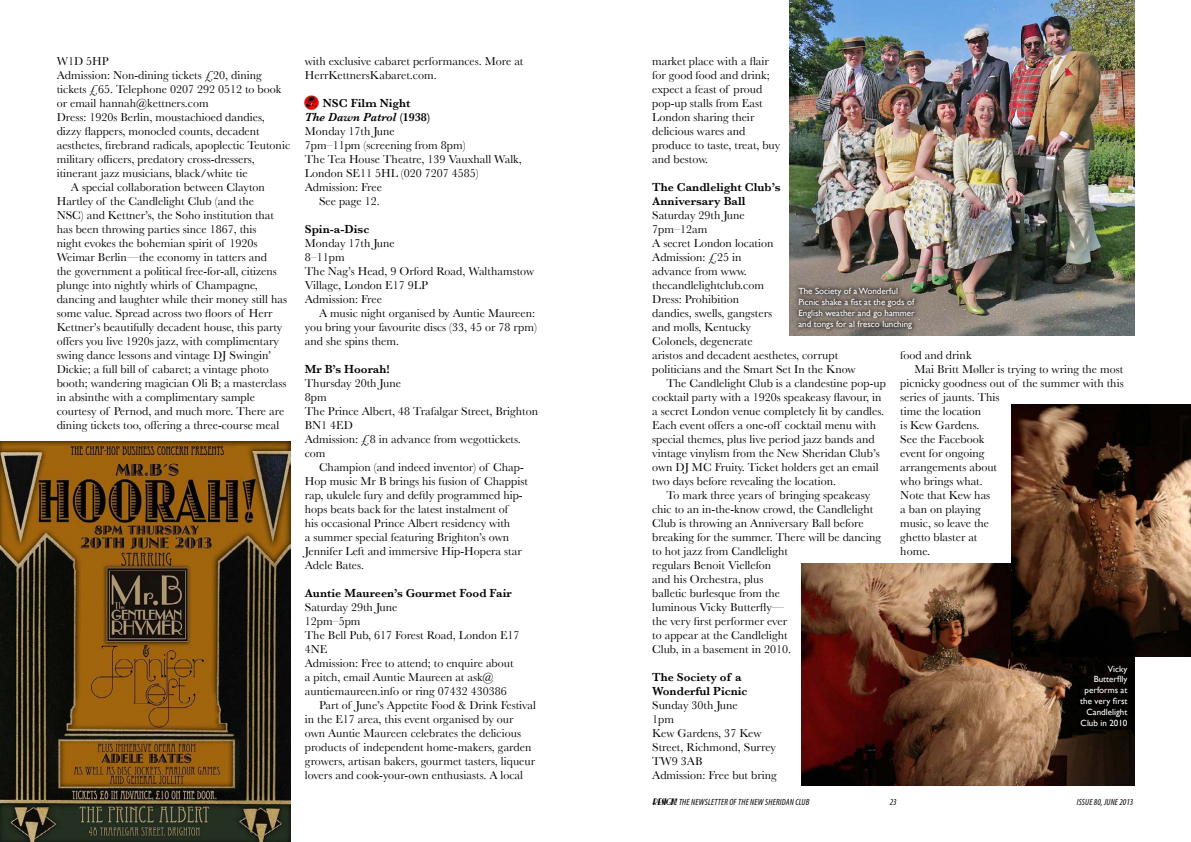
<style>
.page{position:relative;width:1191px;height:842px;background:#fff}
.page>*{position:absolute;margin:0;border:0;box-sizing:border-box;transform-origin:0 0}
.t1{font:12px/14px "Baskerville";color:#000}
.t2{font:600 12px/14px "Baskerville";color:#000}
.t3{font:italic 600 12px "Baskerville";color:#000}
.t4{font:9px/10.8px "Gill Sans";color:#fff;text-align:right}
.t5{font:italic condensed 9px "Myriad Pro";letter-spacing:.02em;color:#000}
.s1{font-style:normal}
.s2{font-family:"Nickerbocker";font-stretch:normal}
</style>
<div class="page">
<img style="left:0;top:441px;width:290px;height:401px">
<img style="left:789px;top:0;width:345px;height:336px">
<img style="left:305px;top:95px;width:13px;height:14px">
<img style="left:801px;top:563px;width:333px;height:222px">
<img style="left:1011px;top:405px;width:180px;height:251px">
<div style="left:1075px;top:661px;width:57px;height:70px;background:#000"></div>
<div style="left:793px;top:283px;width:126px;height:51px;background:#000;opacity:.74"></div>
<p class="t1" style="left:57px;top:54px;width:53px">W1D 5HP</p>
<p class="t1" style="left:57px;top:68px;width:207px">Admission: Non-dining tickets £20, dining</p>
<p class="t1" style="left:57px;top:82px;width:226px">tickets £65. Telephone 0207 292 0512 to book</p>
<p class="t1" style="left:57px;top:96px;width:153px">or email hannah@kettners.com</p>
<p class="t1" style="left:57px;top:110px;width:210px">Dress: 1920s Berlin, moustachioed dandies,</p>
<p class="t1" style="left:57px;top:124px;width:204px">dizzy flappers, monocled counts, decadent</p>
<p class="t1" style="left:57px;top:138px;width:235px">aesthetes, firebrand radicals, apoplectic Teutonic</p>
<p class="t1" style="left:57px;top:152px;width:199px">military officers, predatory cross-dressers,</p>
<p class="t1" style="left:57px;top:166px;width:192px">itinerant jazz musicians, black/white tie</p>
<p class="t1" style="left:71px;top:180px;width:196px">A special collaboration between Clayton</p>
<p class="t1" style="left:57px;top:194px;width:199px">Hartley of the Candlelight Club (and the</p>
<p class="t1" style="left:57px;top:208px;width:219px">NSC) and Kettner’s, the Soho institution that</p>
<p class="t1" style="left:57px;top:222px;width:201px">has been throwing parties since 1867, this</p>
<p class="t1" style="left:57px;top:236px;width:202px">night evokes the bohemian spirit of 1920s</p>
<p class="t1" style="left:57px;top:250px;width:212px">Weimar Berlin—the economy in tatters and</p>
<p class="t1" style="left:57px;top:264px;width:222px">the government a political free-for-all, citizens</p>
<p class="t1" style="left:57px;top:278px;width:203px">plunge into nightly whirls of Champagne,</p>
<p class="t1" style="left:57px;top:292px;width:232px">dancing and laughter while their money still has</p>
<p class="t1" style="left:57px;top:306px;width:217px">some value. Spread across two floors of Herr</p>
<p class="t1" style="left:57px;top:320px;width:227px">Kettner’s beautifully decadent house, this party</p>
<p class="t1" style="left:57px;top:334px;width:224px">offers you live 1920s jazz, with complimentary</p>
<p class="t1" style="left:57px;top:348px;width:216px">swing dance lessons and vintage DJ Swingin’</p>
<p class="t1" style="left:57px;top:362px;width:214px">Dickie; a full bill of cabaret; a vintage photo</p>
<p class="t1" style="left:57px;top:376px;width:231px">booth; wandering magician Oli B; a masterclass</p>
<p class="t1" style="left:57px;top:390px;width:200px">in absinthe with a complimentary sample</p>
<p class="t1" style="left:57px;top:404px;width:229px">courtesy of Pernod, and much more. There are</p>
<p class="t1" style="left:57px;top:418px;width:224px">dining tickets too, offering a three-course meal</p>
<p class="t1" style="left:305px;top:54px;width:220px">with exclusive cabaret performances. More at<br>HerrKettnersKabaret.com.</p>
<p class="t2" style="left:323px;top:96px;width:89px">NSC Film Night</p>
<p class="t3" style="left:305px;top:110px;width:127px">The Dawn Patrol <span class="s1">(1938)</span></p>
<p class="t1" style="left:305px;top:124px;width:91px">Monday 17th June</p>
<p class="t1" style="left:305px;top:138px;width:162px">7pm–11pm (screening from 8pm)</p>
<p class="t1" style="left:305px;top:152px;width:218px">The Tea House Theatre, 139 Vauxhall Walk,</p>
<p class="t1" style="left:305px;top:166px;width:175px">London SE11 5HL (020 7207 4585)</p>
<p class="t1" style="left:305px;top:180px;width:79px">Admission: Free</p>
<p class="t1" style="left:319px;top:194px;width:62px">See page 12.</p>
<p class="t2" style="left:305px;top:222px;width:66px">Spin-a-Disc</p>
<p class="t1" style="left:305px;top:236px;width:231px">Monday 17th June<br>8–11pm<br>The Nag’s Head, 9 Orford Road, Walthamstow<br>Village, London E17 9LP<br>Admission: Free</p>
<p class="t1" style="left:305px;top:306px;width:234px;text-indent:14px">A music night organised by Auntie Maureen: you bring your favourite discs (33, 45 or 78 rpm) and she spins them.</p>
<p class="t2" style="left:305px;top:362px;width:86px">Mr B’s Hoorah!</p>
<p class="t1" style="left:305px;top:376px;width:235px">Thursday 20th June<br>8pm<br>The Prince Albert, 48 Trafalgar Street, Brighton<br>BN1 4ED<br>Admission: £8 in advance from wegottickets. com</p>
<p class="t1" style="left:305px;top:460px;width:225px;text-indent:14px">Champion (and indeed inventor) of Chap-Hop music Mr B brings his fusion of Chappist rap, ukulele fury and deftly programmed hip&shy;hops beats back for the latest instalment of<br>his occasional Prince Albert residency with<br>a summer special featuring Brighton’s own Jennifer Left and immersive Hip-Hopera star Adele Bates.</p>
<p class="t2" style="left:305px;top:586px;width:208px">Auntie Maureen’s Gourmet Food Fair</p>
<p class="t1" style="left:305px;top:600px;width:216px">Saturday 29th June<br>12pm–5pm<br>The Bell Pub, 617 Forest Road, London E17<br>4NE<br>Admission: Free to attend; to enquire about a pitch, email Auntie Maureen at ask@ auntiemaureen.info or ring 07432 430386</p>
<p class="t1" style="left:305px;top:698px;width:233px;text-indent:14px">Part of June’s Appetite Food &amp; Drink Festival in the E17 area, this event organised by our own Auntie Maureen celebrates the delicious products of independent home-makers, garden growers, artisan bakers, gourmet tasters, liqueur lovers and cook-your-own enthusiasts. A local</p>
<p class="t1" style="left:652px;top:54px;width:130px">market place with a flair for good food and drink; expect a feast of proud pop-up stalls from East<br>London sharing their delicious wares and produce to taste, treat, buy and bestow.</p>
<p class="t2" style="left:652px;top:180px;width:130px">The Candlelight Club’s<br>Anniversary Ball</p>
<p class="t1" style="left:652px;top:208px;width:94px">Saturday 29th June</p>
<p class="t1" style="left:652px;top:222px;width:57px">7pm–12am</p>
<p class="t1" style="left:652px;top:236px;width:123px">A secret London location</p>
<p class="t1" style="left:652px;top:250px;width:91px">Admission: £25 in</p>
<p class="t1" style="left:652px;top:264px;width:96px">advance from www.</p>
<p class="t1" style="left:652px;top:278px;width:113px">thecandlelightclub.com</p>
<p class="t1" style="left:652px;top:292px;width:89px">Dress: Prohibition</p>
<p class="t1" style="left:652px;top:306px;width:121px">dandies, swells, gangsters</p>
<p class="t1" style="left:652px;top:320px;width:100px">and molls, Kentucky</p>
<p class="t1" style="left:652px;top:334px;width:102px">Colonels, degenerate</p>
<p class="t1" style="left:652px;top:348px;width:187px">aristos and decadent aesthetes, corrupt</p>
<p class="t1" style="left:652px;top:362px;width:205px">politicians and the Smart Set In the Know</p>
<p class="t1" style="left:666px;top:376px;width:221px">The Candlelight Club is a clandestine pop-up</p>
<p class="t1" style="left:652px;top:390px;width:231px">cocktail party with a 1920s speakeasy flavour, in</p>
<p class="t1" style="left:652px;top:404px;width:233px">a secret London venue completely lit by candles.</p>
<p class="t1" style="left:652px;top:418px;width:225px">Each event offers a one-off cocktail menu with</p>
<p class="t1" style="left:652px;top:432px;width:224px">special themes, plus live period jazz bands and</p>
<p class="t1" style="left:652px;top:446px;width:229px">vintage vinylism from the New Sheridan Club’s</p>
<p class="t1" style="left:652px;top:460px;width:228px">own DJ MC Fruity. Ticket holders get an email</p>
<p class="t1" style="left:652px;top:474px;width:185px">two days before revealing the location.</p>
<p class="t1" style="left:666px;top:488px;width:205px">To mark three years of bringing speakeasy</p>
<p class="t1" style="left:652px;top:502px;width:222px">chic to an in-the-know crowd, the Candlelight</p>
<p class="t1" style="left:652px;top:516px;width:213px">Club is throwing an Anniversary Ball before</p>
<p class="t1" style="left:652px;top:530px;width:230px">breaking for the summer. There will be dancing</p>
<p class="t1" style="left:652px;top:544px;width:137px">to hot jazz from Candlelight</p>
<p class="t1" style="left:652px;top:558px;width:120px">regulars Benoit Viellefon</p>
<p class="t1" style="left:652px;top:572px;width:113px">and his Orchestra, plus</p>
<p class="t1" style="left:652px;top:586px;width:129px">balletic burlesque from the</p>
<p class="t1" style="left:652px;top:600px;width:133px">luminous Vicky Butterfly—</p>
<p class="t1" style="left:652px;top:614px;width:136px">the very first performer ever</p>
<p class="t1" style="left:652px;top:628px;width:137px">to appear at the Candlelight</p>
<p class="t1" style="left:652px;top:642px;width:140px">Club, in a basement in 2010.</p>
<p class="t2" style="left:652px;top:670px;width:97px">The Society of a<br>Wonderful Picnic</p>
<p class="t1" style="left:652px;top:698px;width:126px">Sunday 30th June<br>1pm<br>Kew Gardens, 37 Kew<br>Street, Richmond, Surrey<br>TW9 3AB<br>Admission: Free but bring</p>
<p class="t4" style="left:798px;top:286px;width:118px;text-align:left">The Society of a Wonderful<br>Picnic shake a fist at the gods of<br>English weather and go hammer and tongs for al fresco lunching</p>
<p class="t1" style="left:900px;top:348px;width:73px">food and drink</p>
<p class="t1" style="left:914px;top:362px;width:210px">Mai Britt Møller is trying to wring the most</p>
<p class="t1" style="left:900px;top:376px;width:225px">picnicky goodness out of the summer with this</p>
<p class="t1" style="left:900px;top:390px;width:101px">series of jaunts. This</p>
<p class="t1" style="left:900px;top:404px;width:82px">time the location</p>
<p class="t1" style="left:900px;top:418px;width:81px">is Kew Gardens.</p>
<p class="t1" style="left:900px;top:432px;width:85px">See the Facebook</p>
<p class="t1" style="left:900px;top:446px;width:86px">event for ongoing</p>
<p class="t1" style="left:900px;top:460px;width:98px">arrangements about</p>
<p class="t1" style="left:900px;top:474px;width:84px">who brings what.</p>
<p class="t1" style="left:900px;top:488px;width:91px">Note that Kew has</p>
<p class="t1" style="left:900px;top:502px;width:82px">a ban on playing</p>
<p class="t1" style="left:900px;top:516px;width:90px">music, so leave the</p>
<p class="t1" style="left:900px;top:530px;width:79px">ghetto blaster at</p>
<p class="t1" style="left:900px;top:544px;width:31px">home.</p>
<p class="t4" style="left:1080px;top:663px;width:49px">Vicky<br>Butterflly performs at the very first<br>Candlelight<br>Club in 2010</p>
<p class="t5" style="left:652px;top:796px;width:159px"><span class="s2">RESIGN!</span>THE NEWSLETTER OF THE NEW SHERIDAN CLUB</p>
<p class="t5" style="left:889px;top:796px;width:8px">23</p>
<p class="t5" style="left:1076px;top:796px;width:58px">ISSUE 80, JUNE 2013</p>
</div>
